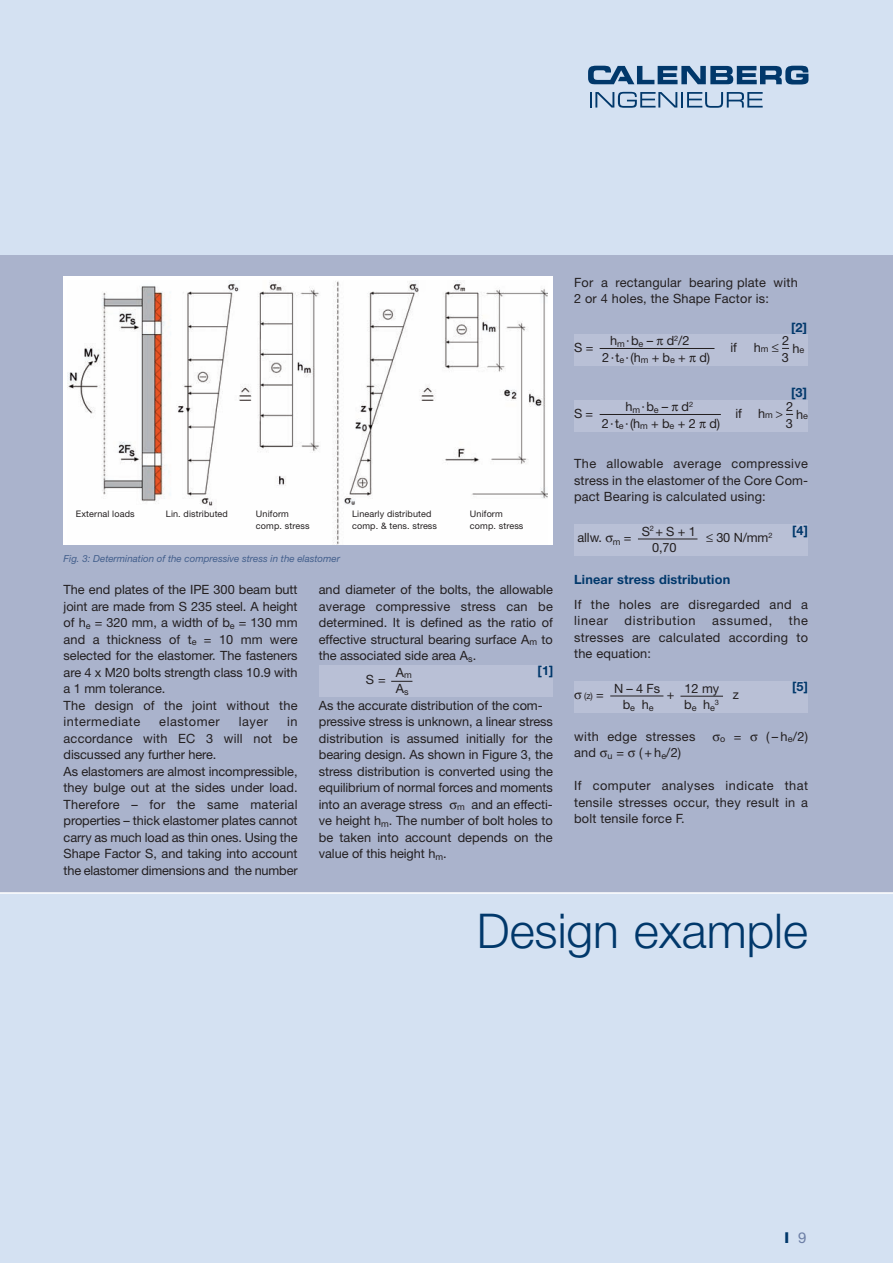
<style>
.page{position:relative;width:893px;height:1263px;background:#fff}
.page>*{position:absolute;margin:0;border:0;box-sizing:border-box;transform-origin:0 0}
.t1{font:300 48px "Helvetica Neue";color:#01386b}
.t2{font:800 15px "Helvetica Neue";color:#01386b}
.t3{font:12.75px/16.5px "Helvetica Neue";letter-spacing:-.005em;color:#231f20;text-align:justify}
.t4{font:12.75px/16.5px "Helvetica Neue";letter-spacing:.015em;color:#231f20}
.t5{font:12.75px/16.5px "Helvetica Neue";letter-spacing:.03em;color:#231f20}
.t6{font:700 12.75px "Helvetica Neue";letter-spacing:.015em;color:#01386b}
.t7{font:12.75px "Helvetica Neue";letter-spacing:.05em;color:#231f20}
.t8{font:12.75px "Helvetica Neue";letter-spacing:.04em;color:#231f20}
.t9{font:italic 9.75px "Helvetica Neue";color:#435f8c}
.t10{font:9px/12px "Helvetica Neue";letter-spacing:.015em;color:#231f20}
.t11{font:7.5px "Helvetica Neue";color:#231f20}
.s1{font-size:9px}
.s2{font-size:12.75px}
.s3{font-weight:400;color:#6d7fa6}
</style>
<div class="page">
<div style="left:0;top:0;width:892px;height:1263px;background:#d4e1f2"></div>
<div style="left:0;top:255px;width:892px;height:638px;background:#aab3cc"></div>
<hr style="left:0;top:892px;width:892px;height:2px;background:#fff">
<svg style="left:590px;top:92px;width:172px;height:16px"></svg>
<svg style="left:588px;top:66px;width:220px;height:19px"></svg>
<div style="left:64px;top:276px;width:489px;height:269px;background:#fff"></div>
<img style="left:68px;top:280px;width:479px;height:264px">
<div style="left:574px;top:334px;width:234px;height:32px;background:#b9c0d6"></div>
<div style="left:574px;top:400px;width:234px;height:32px;background:#b9c0d6"></div>
<div style="left:574px;top:524px;width:234px;height:32px;background:#b9c0d6"></div>
<div style="left:574px;top:681px;width:234px;height:32px;background:#b9c0d6"></div>
<hr style="left:599px;top:348px;width:115px;height:1px;background:#231f20">
<hr style="left:599px;top:414px;width:122px;height:1px;background:#231f20">
<hr style="left:638px;top:539px;width:59px;height:1px;background:#231f20">
<hr style="left:680px;top:696px;width:43px;height:1px;background:#231f20">
<hr style="left:610px;top:696px;width:53px;height:1px;background:#231f20">
<div style="left:319px;top:665px;width:234px;height:32px;background:#b9c0d6"></div>
<svg style="left:391px;top:681px;width:21px;height:1px"></svg>
<svg style="left:786px;top:413px;width:7px;height:2px"></svg>
<p class="t4" style="left:574px;top:275px;width:225px">For a rectangular bearing plate with<br>2 or 4 holes, the Shape Factor is:</p>
<p class="t3" style="left:574px;top:340px;width:21px">S =</p>
<p class="t6" style="left:791px;top:323px;width:17px">[2]</p>
<p class="t3" style="left:610px;top:334px;width:81px">h<sub>m</sub> · b<sub>e</sub> – d<sup>2</sup>/2</p>
<p class="t3" style="left:782px;top:334px;width:9px">2</p>
<p class="t3" style="left:730px;top:340px;width:8px">if</p>
<p class="t3" style="left:753px;top:340px;width:26px">h<span class="s1">m</span> ≤</p>
<p class="t3" style="left:792px;top:341px;width:13px">h<span class="s1">e</span></p>
<p class="t3" style="left:602px;top:350px;width:109px">2 · t<sub>e</sub> · (h<sub>m</sub> + b<sub>e</sub> + d)</p>
<p class="t3" style="left:781px;top:350px;width:9px">3</p>
<p class="t10" style="left:76px;top:509px;width:60px">External loads</p>
<p class="t10" style="left:166px;top:509px;width:64px">Lin. distributed</p>
<p class="t10" style="left:256px;top:509px;width:55px">Uniform comp. stress</p>
<p class="t10" style="left:352px;top:509px;width:86px">Linearly distributed comp. &amp; tens. stress</p>
<p class="t10" style="left:470px;top:509px;width:55px">Uniform comp. stress</p>
<p class="t9" style="left:64px;top:555px;width:278px">Fig. 3: Determination of the compressive stress in the elastomer</p>
<p class="t3" style="left:64px;top:583px;width:235px;text-align:left">The end plates of the IPE 300 beam butt joint are made from S 235 steel. A height of h<sub>e</sub> = 320 mm, a width of b<sub>e</sub> = 130 mm and a thickness of t<sub>e</sub> = 10 mm were selected for the elastomer. The fasteners are 4 x M20 bolts strength class 10.9 with a 1 mm tolerance.<br>The design of the joint without the intermediate</p>
<p class="t3" style="left:64px;top:715px;width:235px;text-align:left;text-indent:223px">in accordance with EC 3 will not be discussed any further here.<br>As elastomers are almost incompressible, they bulge out at the sides under load.<br>Therefore – for the same material properties – thick elastomer plates cannot carry as much load as thin ones. Using the Shape Factor S, and taking into account the elastomer dimensions and the number</p>
<p class="t8" style="left:159px;top:717px;width:62px">elastomer</p>
<p class="t3" style="left:239px;top:715px;width:31px">layer</p>
<p class="t3" style="left:319px;top:583px;width:235px">and diameter of the bolts, the allowable average compressive stress can be determined. It is defined as the ratio of effective structural bearing surface A<sub>m</sub> to the associated side area A<sub>s</sub>.</p>
<p class="t3" style="left:365px;top:673px;width:22px">S =</p>
<p class="t6" style="left:537px;top:666px;width:17px">[1]</p>
<p class="t3" style="left:396px;top:665px;width:18px">A<sub>m</sub></p>
<p class="t3" style="left:395px;top:682px;width:15px">A<sub>s</sub></p>
<p class="t3" style="left:319px;top:698px;width:225px">As the accurate distribution of the com-</p>
<p class="t3" style="left:319px;top:715px;width:235px">pressive stress is unknown, a linear stress</p>
<p class="t3" style="left:319px;top:731px;width:235px">distribution is assumed initially for the</p>
<p class="t3" style="left:319px;top:748px;width:235px">bearing design. As shown in Figure 3, the</p>
<p class="t3" style="left:319px;top:764px;width:235px">stress distribution is converted using the</p>
<p class="t3" style="left:319px;top:781px;width:235px">equilibrium of normal forces and moments</p>
<p class="t3" style="left:319px;top:797px;width:235px">into an average stress <sub>m</sub> and an effecti-</p>
<p class="t3" style="left:319px;top:814px;width:235px">ve height h<sub>m</sub>. The number of bolt holes to</p>
<p class="t3" style="left:319px;top:830px;width:235px">be taken into account depends on the</p>
<p class="t3" style="left:319px;top:847px;width:129px">value of this height h<sub>m</sub>.</p>
<p class="t6" style="left:791px;top:387px;width:17px">[3]</p>
<p class="t3" style="left:625px;top:400px;width:69px">h<sub>m</sub> · b<sub>e</sub> – d<sup>2</sup></p>
<p class="t3" style="left:786px;top:400px;width:9px">2</p>
<p class="t3" style="left:574px;top:406px;width:21px">S =</p>
<p class="t3" style="left:735px;top:406px;width:8px">if</p>
<p class="t3" style="left:758px;top:406px;width:16px">h<span class="s1">m</span></p>
<p class="t3" style="left:796px;top:407px;width:13px">h<span class="s1">e</span></p>
<p class="t3" style="left:601px;top:416px;width:120px">2 · t<sub>e</sub> · (h<sub>m</sub> + b<sub>e</sub> + 2 d)</p>
<p class="t3" style="left:786px;top:416px;width:9px">3</p>
<p class="t3" style="left:574px;top:457px;width:235px">The allowable average compressive stress in the elastomer of the Core Com&shy;pact Bearing is calculated using:</p>
<p class="t3" style="left:577px;top:531px;width:56px">allw. <sub>m</sub> =</p>
<p class="t6" style="left:792px;top:526px;width:17px">[4]</p>
<p class="t3" style="left:641px;top:524px;width:56px">S<sup>2</sup> + S + 1</p>
<p class="t3" style="left:706px;top:531px;width:68px">≤ 30 N/mm<sup>2</sup></p>
<p class="t3" style="left:652px;top:541px;width:26px">0,70</p>
<p class="t6" style="left:574px;top:574px;width:158px">Linear stress distribution</p>
<p class="t5" style="left:574px;top:597px;width:235px">If the holes are disregarded and a linear</p>
<p class="t3" style="left:574px;top:614px;width:235px;text-indent:215px">the stresses are calculated according to the equation:</p>
<p class="t10" style="left:584px;top:691px;width:21px">(z) <span class="s2">=</span></p>
<p class="t7" style="left:624px;top:616px;width:72px">distribution</p>
<p class="t7" style="left:712px;top:616px;width:62px">assumed,</p>
<p class="t6" style="left:792px;top:682px;width:17px">[5]</p>
<p class="t3" style="left:614px;top:681px;width:48px">N – 4 Fs</p>
<p class="t3" style="left:684px;top:681px;width:36px">12 my</p>
<p class="t3" style="left:732px;top:688px;width:8px">z</p>
<p class="t3" style="left:666px;top:688px;width:9px">+</p>
<p class="t3" style="left:622px;top:698px;width:32px">b<sub>e</sub> h<sub>e</sub></p>
<p class="t3" style="left:684px;top:698px;width:32px">b<sub>e</sub> h<sub>e</sub></p>
<p class="t11" style="left:715px;top:699px;width:6px">3</p>
<p class="t5" style="left:574px;top:729px;width:123px">with edge stresses</p>
<p class="t10" style="left:720px;top:734px;width:23px">o <sup>=</sup></p>
<p class="t3" style="left:766px;top:729px;width:44px">( – h<sub>e</sub>/2)</p>
<p class="t3" style="left:574px;top:746px;width:109px">and <sub>u</sub> = ( + h<sub>e</sub>/2)</p>
<p class="t3" style="left:574px;top:779px;width:235px">If computer analyses indicate that tensile stresses occur, they result in a bolt tensile force F.</p>
<h1 class="t1" style="left:477px;top:913px;width:333px">Design example</h1>
<p class="t2" style="left:784px;top:1233px;width:24px">I <span class="s3">9</span></p>
</div>
